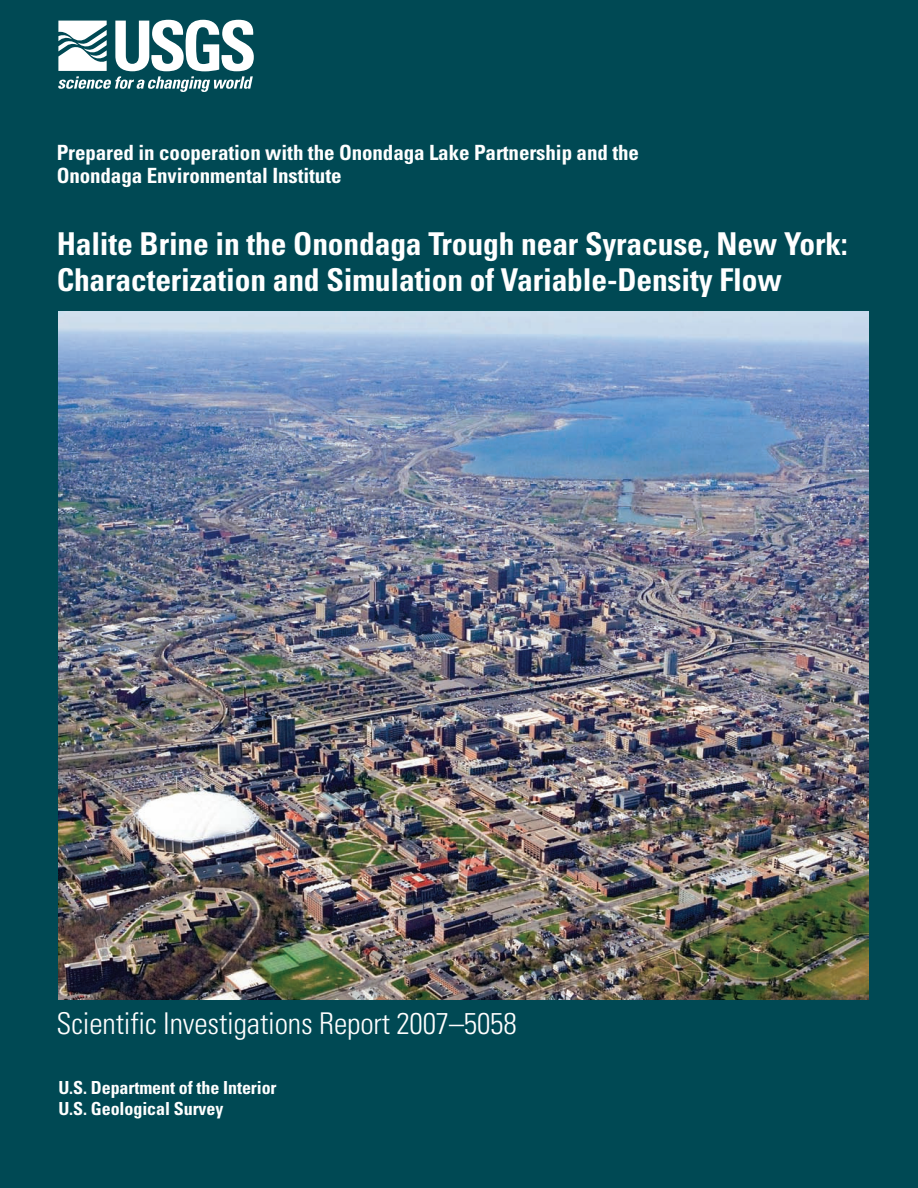
<style>
.page{position:relative;width:918px;height:1188px;background:#004954}
.page>*{position:absolute;margin:0;border:0;box-sizing:border-box;transform-origin:0 0}
.t1{font:700 condensed 31.5px/36px "Univers";letter-spacing:-.005em;color:#fff}
.t2{font:300 condensed 30px "Univers";letter-spacing:-.005em;color:#fff}
.t3{font:700 condensed 21px/22.5px "Univers";letter-spacing:-.005em;color:#fff}
.t4{font:700 condensed 18px/21px "Univers";letter-spacing:-.005em;color:#fff}
</style>
<div class="page">
<svg style="left:58px;top:20px;width:196px;height:72px"></svg>
<img style="left:58px;top:312px;width:810px;height:688px">
<p class="t3" style="left:57px;top:142px;width:584px">Prepared in cooperation with the Onondaga Lake Partnership and the<br>Onondaga Environmental Institute</p>
<p class="t1" style="left:57px;top:226px;width:793px">Halite Brine in the Onondaga Trough near Syracuse, New York:<br>Characterization and Simulation of Variable-Density Flow</p>
<p class="t2" style="left:57px;top:1005px;width:462px">Scientific Investigations Report 2007–5058</p>
<p class="t4" style="left:58px;top:1077px;width:220px">U.S. Department of the Interior<br>U.S. Geological Survey</p>
</div>
